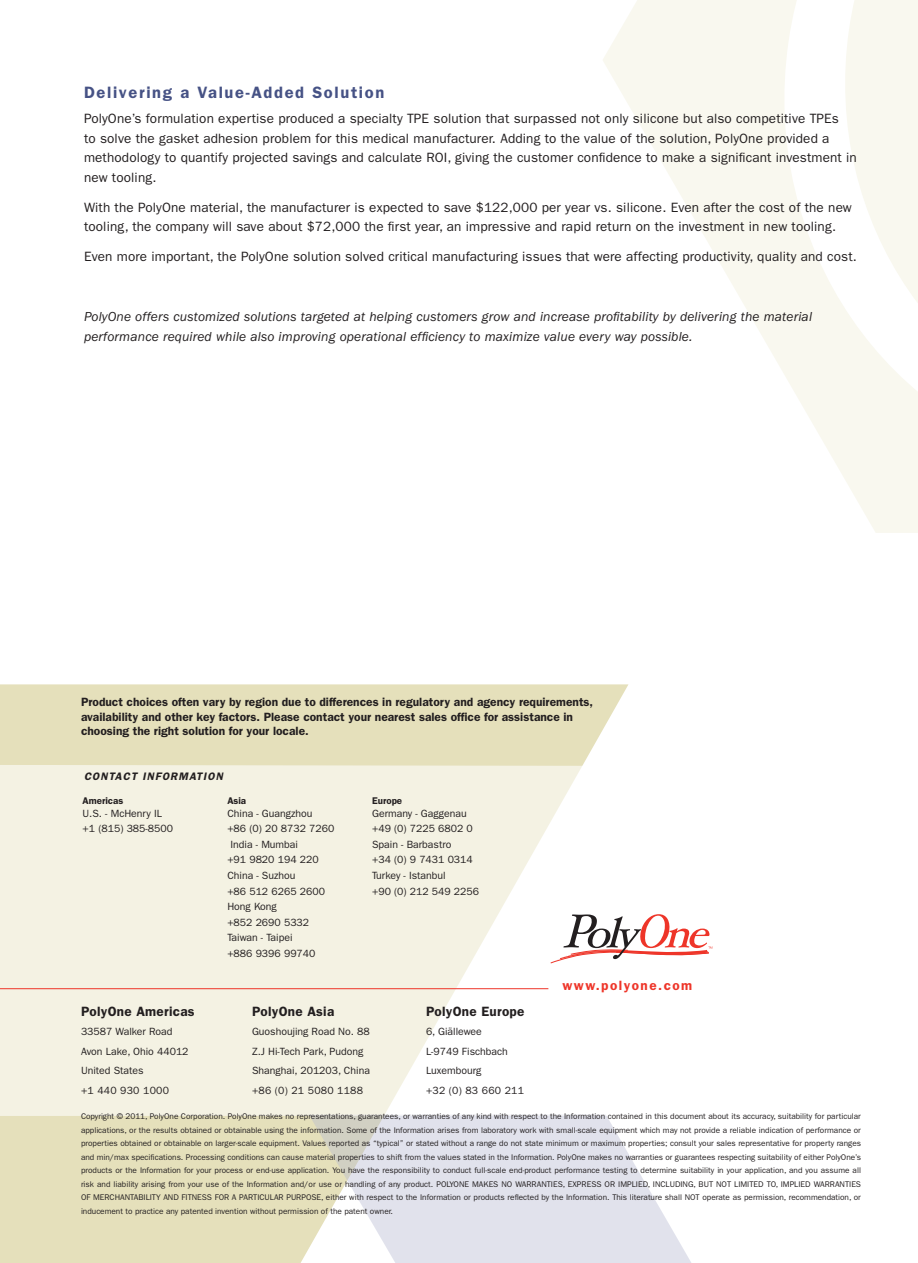
<style>
.page{position:relative;width:918px;height:1263px;background:#fff}
.page>*{position:absolute;margin:0;border:0;box-sizing:border-box;transform-origin:0 0}
.subhead{font:600 16.5px "Franklin Gothic";letter-spacing:.1em;color:#465285}
.body{font:13.5px/19.5px "ITC Franklin Gothic Std";letter-spacing:.01em;color:#231f20}
.body-2{font:italic 13.5px/19.5px "ITC Franklin Gothic Std";letter-spacing:.01em;color:#231f20}
.subhead-2{font:600 13.5px "Franklin Gothic";letter-spacing:.02em;color:#231f20}
.subhead-3{font:600 13.5px "Franklin Gothic";letter-spacing:.11em;color:#ee3529}
.subhead-4{font:600 12px/14.4px "ITC Franklin Gothic Std";color:#231f20}
.t1{font:italic 600 10.8px "Franklin Gothic";letter-spacing:.1em;color:#231f20}
.address_list{font:10.5px "ITC Franklin Gothic Std";color:#231f20}
.subhead-5{font:10.5px "ITC Franklin Gothic Std";color:#231f20}
.subhead-6{font:10.5px "ITC Franklin Gothic Std";letter-spacing:.02em;color:#231f20}
.country_list{font:600 9.75px "Franklin Gothic";color:#231f20}
.t2{font:8.25px/13.5px "ITC Franklin Gothic Std";color:#231f20;text-align:justify}
</style>
<div class="page">
<div style="left:0;top:684px;width:628px;height:578px;background:#e5e0bb"></div>
<svg style="left:603px;top:0;width:315px;height:533px"></svg>
<svg style="left:759px;top:0;width:159px;height:485px;fill:#f9f8ef"></svg>
<svg style="left:309px;top:1115px;width:382px;height:147px;fill:#e1e2ec"></svg>
<svg style="left:0;top:764px;width:628px;height:351px;fill:#f4f2e3"></svg>
<hr style="left:0;top:988px;width:548px;height:1px;background:#ee3529">
<svg style="left:551px;top:914px;width:161px;height:48px"></svg>
<p class="subhead" style="left:84px;top:82px;width:302px">Delivering a Value-Added Solution</p>
<p class="body" style="left:84px;top:109px;width:774px">PolyOne’s formulation expertise produced a specialty TPE solution that surpassed not only silicone but also competitive TPEs<br>to solve the gasket adhesion problem for this medical manufacturer. Adding to the value of the solution, PolyOne provided a methodology to quantify projected savings and calculate ROI, giving the customer confidence to make a significant investment in new tooling.</p>
<p class="body" style="left:84px;top:197px;width:769px">With the PolyOne material, the manufacturer is expected to save $122,000 per year vs. silicone. Even after the cost of the new tooling, the company will save about $72,000 the first year, an impressive and rapid return on the investment in new tooling.</p>
<p class="body" style="left:84px;top:247px;width:774px">Even more important, the PolyOne solution solved critical manufacturing issues that were affecting productivity, quality and cost.</p>
<p class="body-2" style="left:84px;top:307px;width:730px">PolyOne offers customized solutions targeted at helping customers grow and increase profitability by delivering the material performance required while also improving operational efficiency to maximize value every way possible.</p>
<p class="subhead-4" style="left:81px;top:695px;width:514px">Product choices often vary by region due to differences in regulatory and agency requirements, availability and other key factors. Please contact your nearest sales office for assistance in choosing the right solution for your locale.</p>
<p class="t1" style="left:84px;top:769px;width:141px">CONTACT INFORMATION</p>
<p class="country_list" style="left:83px;top:794px;width:42px">Americas</p>
<p class="address_list" style="left:83px;top:806px;width:81px">U.S. - McHenry IL</p>
<p class="address_list" style="left:83px;top:822px;width:92px">+1 (815) 385-8500</p>
<p class="country_list" style="left:227px;top:794px;width:20px">Asia</p>
<p class="address_list" style="left:227px;top:806px;width:87px">China - Guangzhou</p>
<p class="address_list" style="left:227px;top:822px;width:109px">+86 (0) 20 8732 7260</p>
<p class="address_list" style="left:230px;top:838px;width:69px">India - Mumbai</p>
<p class="address_list" style="left:227px;top:853px;width:93px">+91 9820 194 220</p>
<p class="address_list" style="left:227px;top:869px;width:70px">China - Suzhou</p>
<p class="address_list" style="left:227px;top:884px;width:99px">+86 512 6265 2600</p>
<p class="address_list" style="left:227px;top:900px;width:51px">Hong Kong</p>
<p class="address_list" style="left:227px;top:916px;width:83px">+852 2690 5332</p>
<p class="address_list" style="left:227px;top:931px;width:67px">Taiwan - Taipei</p>
<p class="address_list" style="left:227px;top:947px;width:90px">+886 9396 99740</p>
<p class="country_list" style="left:372px;top:794px;width:32px">Europe</p>
<p class="address_list" style="left:372px;top:806px;width:96px">Germany - Gaggenau</p>
<p class="address_list" style="left:372px;top:822px;width:102px">+49 (0) 7225 6802 0</p>
<p class="address_list" style="left:372px;top:838px;width:81px">Spain - Barbastro</p>
<p class="address_list" style="left:372px;top:853px;width:102px">+34 (0) 9 7431 0314</p>
<p class="address_list" style="left:372px;top:869px;width:75px">Turkey - Istanbul</p>
<p class="address_list" style="left:372px;top:884px;width:109px">+90 (0) 212 549 2256</p>
<p class="subhead-2" style="left:81px;top:1003px;width:115px">PolyOne Americas</p>
<p class="subhead-5" style="left:81px;top:1025px;width:93px">33587 Walker Road</p>
<p class="subhead-5" style="left:81px;top:1045px;width:109px">Avon Lake, Ohio 44012</p>
<p class="subhead-5" style="left:81px;top:1064px;width:64px">United States</p>
<p class="subhead-6" style="left:81px;top:1084px;width:89px">+1 440 930 1000</p>
<p class="subhead-2" style="left:252px;top:1003px;width:84px">PolyOne Asia</p>
<p class="subhead-5" style="left:252px;top:1025px;width:119px">Guoshoujing Road No. 88</p>
<p class="subhead-5" style="left:252px;top:1045px;width:113px">Z.J Hi-Tech Park, Pudong</p>
<p class="subhead-5" style="left:252px;top:1064px;width:120px">Shanghai, 201203, China</p>
<p class="subhead-6" style="left:252px;top:1084px;width:113px">+86 (0) 21 5080 1188</p>
<p class="subhead-2" style="left:426px;top:1003px;width:100px">PolyOne Europe</p>
<p class="subhead-5" style="left:426px;top:1025px;width:57px">6, Giällewee</p>
<p class="subhead-5" style="left:426px;top:1045px;width:83px">L-9749 Fischbach</p>
<p class="subhead-5" style="left:426px;top:1064px;width:57px">Luxembourg</p>
<p class="subhead-6" style="left:426px;top:1084px;width:100px">+32 (0) 83 660 211</p>
<p class="subhead-3" style="left:562px;top:977px;width:131px">www.polyone.com</p>
<p class="t2" style="left:81px;top:1109px;width:782px">Copyright © 2011, PolyOne Corporation. PolyOne makes no representations, guarantees, or warranties of any kind with respect to the Information contained in this document about its accuracy, suitability for particular applications, or the results obtained or obtainable using the information. Some of the Information arises from laboratory work with small-scale equipment which may not provide a reliable indication of performance or properties obtained or obtainable on larger-scale equipment. Values reported as “typical” or stated without a range do not state minimum or maximum properties; consult your sales representative for property ranges and min/max specifications. Processing conditions can cause material properties to shift from the values stated in the Information. PolyOne makes no warranties or guarantees respecting suitability of either PolyOne’s products or the Information for your process or end-use application. You have the responsibility to conduct full-scale end-product performance testing to determine suitability in your application, and you assume all risk and liability arising from your use of the Information and/or use or handling of any product. POLYONE MAKES NO WARRANTIES, EXPRESS OR IMPLIED, INCLUDING, BUT NOT LIMITED TO, IMPLIED WARRANTIES OF MERCHANTABILITY AND FITNESS FOR A PARTICULAR PURPOSE, either with respect to the Information or products reflected by the Information. This literature shall NOT operate as permission, recommendation, or inducement to practice any patented invention without permission of the patent owner.</p>
</div>
